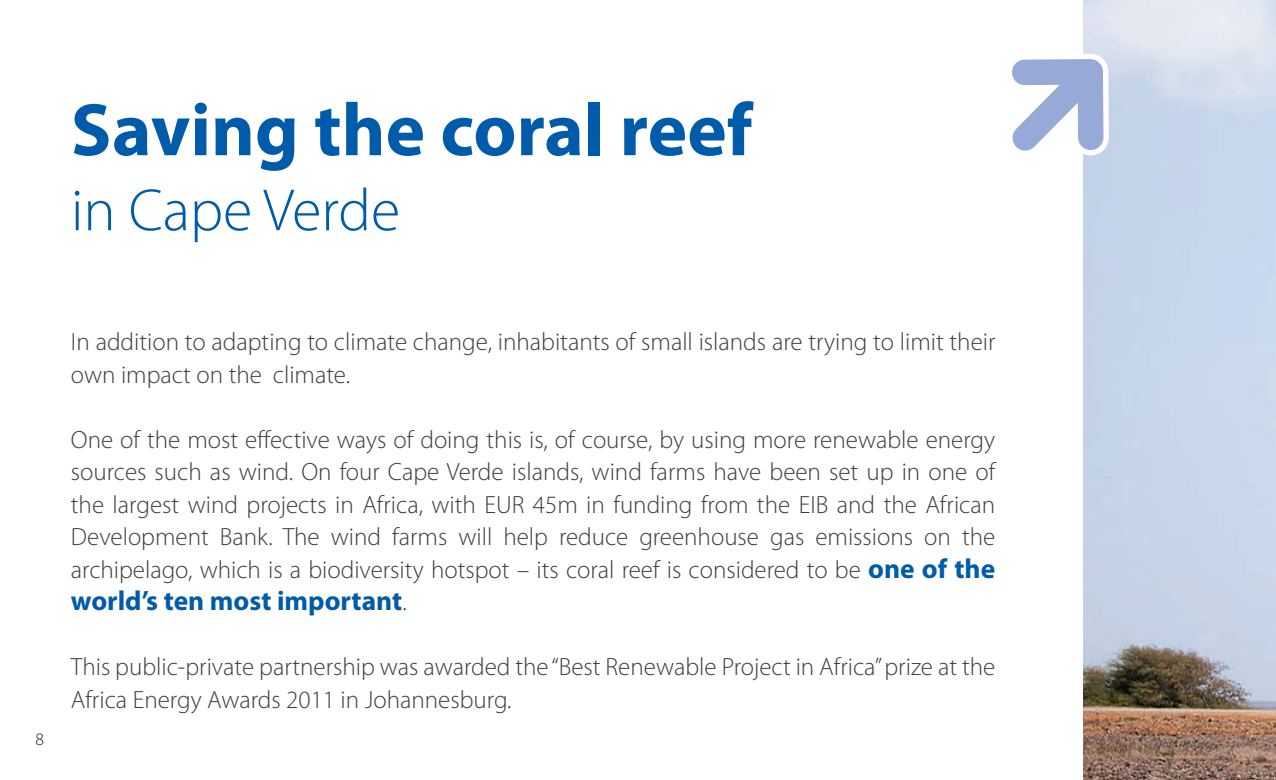
<style>
.page{position:relative;width:1276px;height:780px;background:#fff}
.page>*{position:absolute;margin:0;border:0;box-sizing:border-box;transform-origin:0 0}
.t1{font:700 75px "Myriad Pro";color:#015bab}
.t2{font:300 60px "Myriad Pro";color:#015bab}
.t3{font:700 27.5px "Myriad Pro";color:#015bab}
.t4{font:300 25px/32.5px "Myriad Pro";color:#3e3e3f}
.t5{font:300 17.5px "Myriad Pro";color:#231f20}
.s1{font-weight:700;font-size:27.5px;color:#015bab}
.s2{font-weight:300;font-size:25px;color:#3e3e3f}
</style>
<div class="page">
<img style="left:1083px;top:0;width:193px;height:780px">
<svg style="left:1012px;top:52px;width:99px;height:728px"></svg>
<h1 class="t1" style="left:71px;top:88px;width:683px">Saving the coral reef</h1>
<h2 class="t2" style="left:71px;top:177px;width:331px">in Cape Verde</h2>
<p class="t5" style="left:35px;top:729px;width:10px">8</p>
<p class="t4" style="left:71px;top:326px;width:926px">In addition to adapting to climate change, inhabitants of small islands are trying to limit their own impact on the climate.</p>
<p class="t4" style="left:71px;top:423px;width:926px;text-align:justify">One of the most effective ways of doing this is, of course, by using more renewable energy sources such as wind. On four Cape Verde islands, wind farms have been set up in one of the largest wind projects in Africa, with EUR 45m in funding from the EIB and the African Development Bank. The wind farms will help reduce greenhouse gas emissions on the archipelago, which is a biodiversity hotspot – its coral reef is considered to be <span class="s1">one of the</span></p>
<p class="t3" style="left:71px;top:585px;width:337px">world’s ten most important<span class="s2">.</span></p>
<p class="t4" style="left:71px;top:651px;width:926px">This public-private partnership was awarded the “Best Renewable Project in Africa” prize at the<br>Africa Energy Awards 2011 in Johannesburg.</p>
</div>
